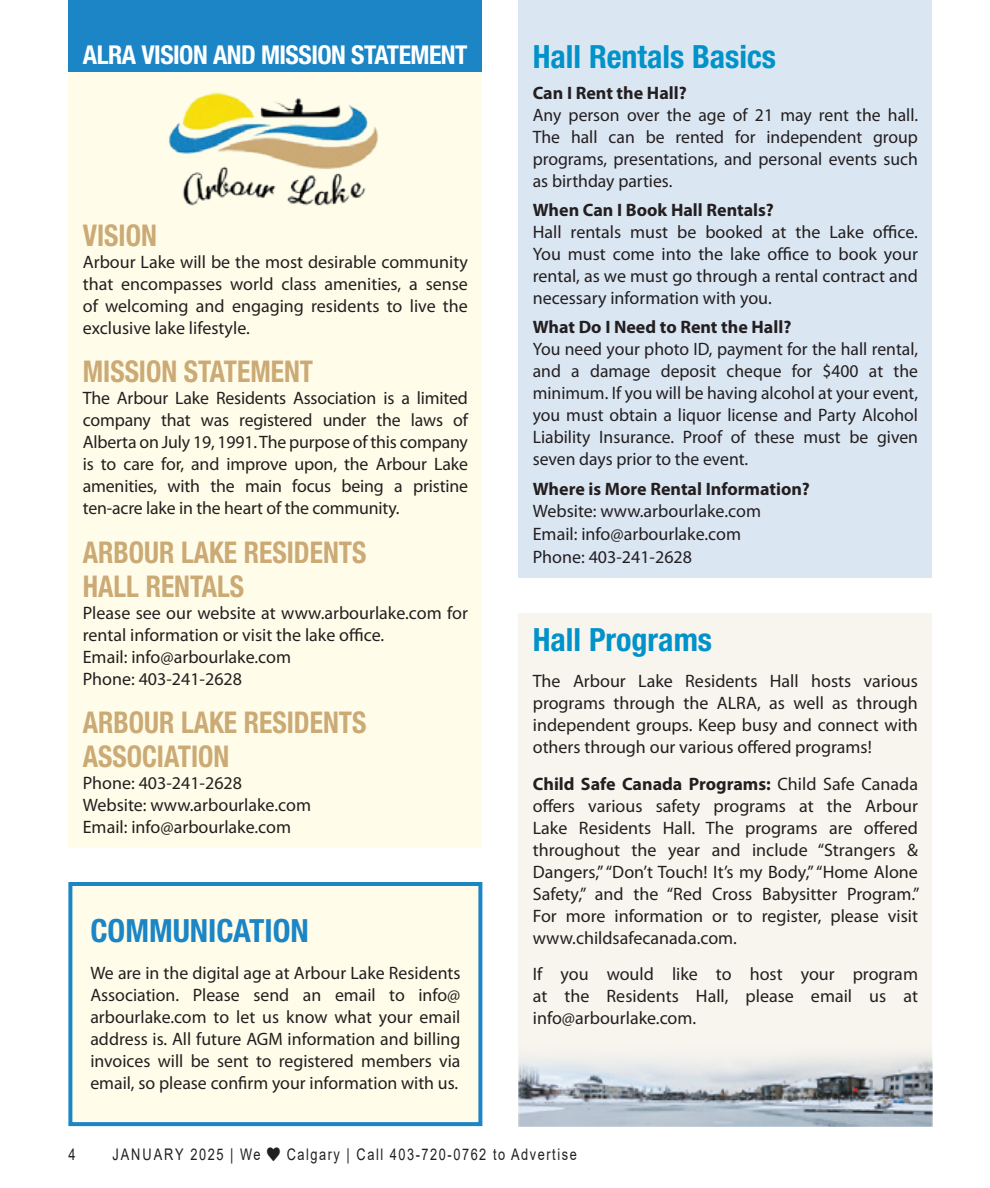
<style>
.page{position:relative;width:990px;height:1188px;background:#fff}
.page>*{position:absolute;margin:0;border:0;box-sizing:border-box;transform-origin:0 0}
.In_Around_title{font:700 condensed 32px "Helvetica Neue LT Std";color:#0092c8}
.In_Around_title-2{font:700 condensed 32px "Helvetica Neue LT Std";color:#1b85c5}
.t1{font:700 condensed 30px "Helvetica Neue LT Std";color:#cbaa76;scale:.92 1}
.t2{font:700 condensed 26px "Helvetica Neue LT Std";letter-spacing:-.02em;color:#fff}
.Body_text{font:18px/22px "Myriad Pro";color:#231f20;text-align:justify}
.Subhead{font:700 18px "Myriad Pro";color:#231f20}
.t3{font:16px "Arial";letter-spacing:.12em;color:#231f20;scale:.8 1}
.t4{font:16px "Arial";letter-spacing:.145em;color:#231f20;scale:.8 1}
.s1{font-weight:700}
</style>
<div class="page">
<div style="left:68px;top:42px;width:414px;height:805px;background:#fffde9"></div>
<div style="left:68px;top:0;width:414px;height:72px;background:#1b85c5"></div>
<img style="left:169px;top:92px;width:209px;height:114px">
<div style="left:518px;top:0;width:414px;height:578px;background:#dbe6f3"></div>
<div style="left:518px;top:614px;width:414px;height:512px;background:#f8f5ee"></div>
<img style="left:518px;top:1055px;width:414px;height:71px">
<div style="left:70px;top:884px;width:410px;height:240px;background:#fffde9"></div>
<div style="left:68px;top:882px;width:414px;height:244px;border:4px solid #1b85c5"></div>
<p class="t2" style="left:83px;top:39px;width:386px">ALRA VISION AND MISSION STATEMENT</p>
<p class="In_Around_title" style="left:533px;top:37px;width:245px">Hall Rentals Basics</p>
<p class="Subhead" style="left:533px;top:81px;width:155px">Can I Rent the Hall?</p>
<p class="Body_text" style="left:533px;top:104px;width:387px">Any person over the age of 21 may rent the hall.<br>The hall can be rented for independent group programs, presentations, and personal events such as birthday parties.</p>
<p class="Subhead" style="left:533px;top:198px;width:243px">When Can I Book Hall Rentals?</p>
<p class="Body_text" style="left:533px;top:221px;width:387px">Hall rentals must be booked at the Lake office.<br>You must come into the lake office to book your rental, as we must go through a rental contract and necessary information with you.</p>
<p class="Subhead" style="left:533px;top:316px;width:260px">What Do I Need to Rent the Hall?</p>
<p class="Body_text" style="left:533px;top:338px;width:387px">You need your photo ID, payment for the hall rental, and a damage deposit cheque for $400 at the minimum. If you will be having alcohol at your event, you must obtain a liquor license and Party Alcohol Liability Insurance. Proof of these must be given seven days prior to the event.</p>
<p class="Subhead" style="left:533px;top:477px;width:279px">Where is More Rental Information?</p>
<p class="Body_text" style="left:533px;top:499px;width:230px">Website: www.arbourlake.com</p>
<p class="Body_text" style="left:533px;top:523px;width:210px">Email: info@arbourlake.com</p>
<p class="Body_text" style="left:533px;top:546px;width:161px">Phone: 403-241-2628</p>
<p class="t1" style="left:83px;top:217px;width:82px">VISION</p>
<p class="Body_text" style="left:83px;top:251px;width:387px">Arbour Lake will be the most desirable community that encompasses world class amenities, a sense of welcoming and engaging residents to live the exclusive lake lifestyle.</p>
<p class="t1" style="left:83px;top:353px;width:252px">MISSION STATEMENT</p>
<p class="Body_text" style="left:83px;top:387px;width:387px">The Arbour Lake Residents Association is a limited company that was registered under the laws of Alberta on July 19, 1991. The purpose of this company is to care for, and improve upon, the Arbour Lake amenities, with the main focus being a pristine ten-acre lake in the heart of the community.</p>
<p class="t1" style="left:83px;top:534px;width:310px">ARBOUR LAKE RESIDENTS</p>
<p class="t1" style="left:83px;top:568px;width:177px">HALL RENTALS</p>
<p class="Body_text" style="left:83px;top:601px;width:387px">Please see our website at www.arbourlake.com for rental information or visit the lake office.</p>
<p class="Body_text" style="left:83px;top:645px;width:210px">Email: info@arbourlake.com</p>
<p class="Body_text" style="left:83px;top:667px;width:161px">Phone: 403-241-2628</p>
<p class="t1" style="left:83px;top:704px;width:310px">ARBOUR LAKE RESIDENTS</p>
<p class="t1" style="left:83px;top:738px;width:161px">ASSOCIATION</p>
<p class="Body_text" style="left:83px;top:772px;width:161px">Phone: 403-241-2628</p>
<p class="Body_text" style="left:83px;top:794px;width:230px">Website: www.arbourlake.com</p>
<p class="Body_text" style="left:83px;top:816px;width:210px">Email: info@arbourlake.com</p>
<p class="In_Around_title" style="left:533px;top:620px;width:181px">Hall Programs</p>
<p class="Body_text" style="left:533px;top:670px;width:387px">The Arbour Lake Residents Hall hosts various programs through the ALRA, as well as through independent groups. Keep busy and connect with others through our various offered programs!</p>
<p class="Body_text" style="left:533px;top:772px;width:388px"><span class="s1">Child Safe Canada Programs:</span> Child Safe Canada offers various safety programs at the Arbour Lake Residents Hall. The programs are offered throughout the year and include “Strangers &amp; Dangers,” “Don’t Touch! It’s my Body,” “Home Alone Safety,” and the “Red Cross Babysitter Program.” For more information or to register, please visit www.childsafecanada.com.</p>
<p class="Body_text" style="left:533px;top:963px;width:387px">If you would like to host your program at the Residents Hall, please email us at info@arbourlake.com.</p>
<p class="In_Around_title-2" style="left:90px;top:912px;width:220px">COMMUNICATION</p>
<p class="Body_text" style="left:90px;top:961px;width:372px">We are in the digital age at Arbour Lake Residents Association. Please send an email to info@ arbourlake.com to let us know what your email address is. All future AGM information and billing invoices will be sent to registered members via email, so please confirm your information with us.</p>
<p class="t3" style="left:68px;top:1143px;width:10px">4</p>
<p class="t4" style="left:112px;top:1143px;width:187px">JANUARY 2025 | We</p>
<p class="t3" style="left:287px;top:1143px;width:364px">Calgary | Call 403-720-0762 to Advertise</p>
</div>
